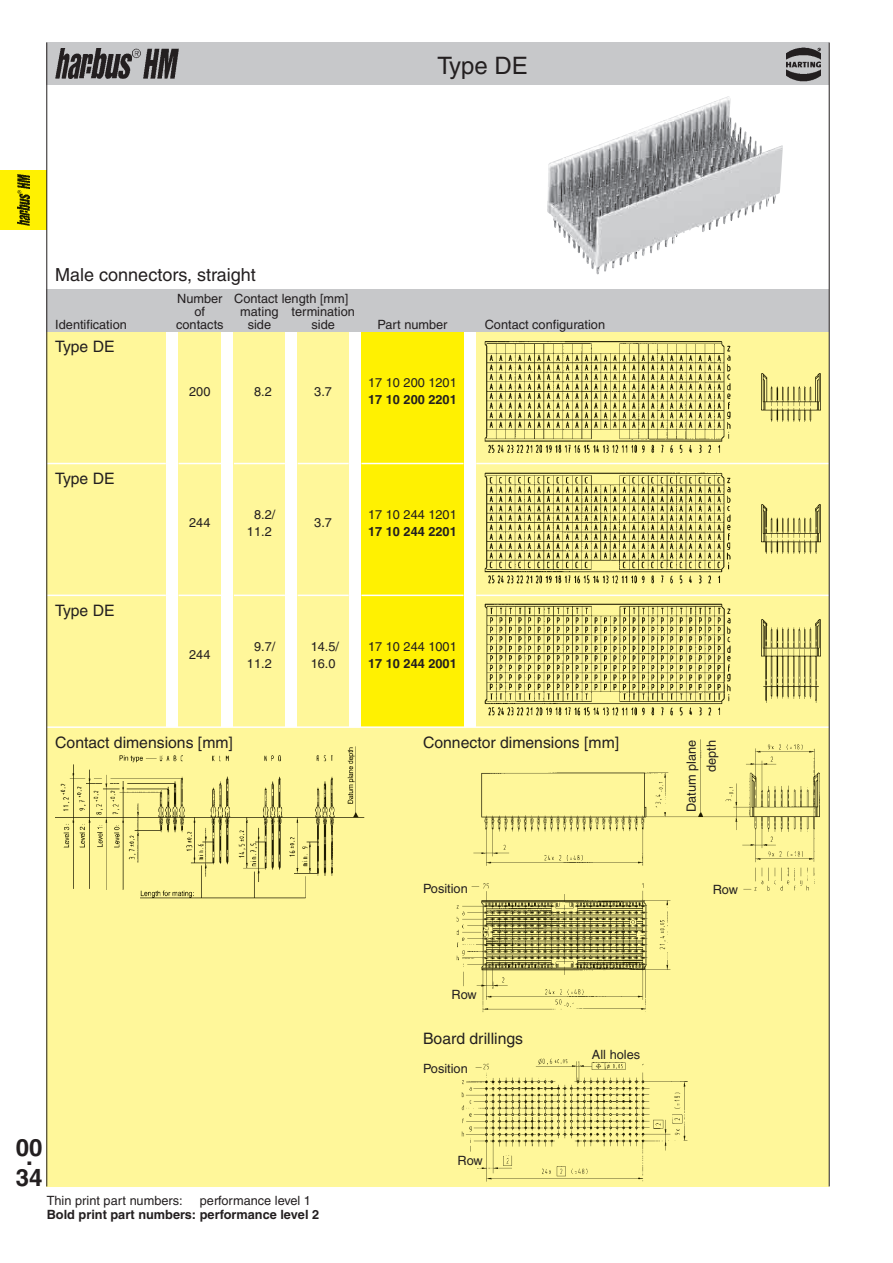
<style>
.page{position:relative;width:893px;height:1263px;background:#fff}
.page>*{position:absolute;margin:0;border:0;box-sizing:border-box;transform-origin:0 0}
.t1{font:24px "Helvetica";color:#231f20}
.t2{font:700 24px/30px "Helvetica";color:#231f20}
.t3{font:18px "Helvetica";color:#231f20}
.t4{font:15.75px "Helvetica";color:#231f20}
.t5{font:12.75px/12.8px "Helvetica";color:#231f20}
.t6{font:700 12.75px "Helvetica";color:#231f20}
.s1{color:#fff79a}
</style>
<div class="page">
<div style="left:0;top:170px;width:47px;height:60px;background:#fff101"></div>
<img style="left:17px;top:174px;width:12px;height:51px">
<div style="left:47px;top:727px;width:782px;height:459px;background:#fff79a"></div>
<div style="left:47px;top:43px;width:782px;height:42px;background:#c7c8ca"></div>
<img style="left:55px;top:49px;width:124px;height:30px">
<img style="left:787px;top:47px;width:33px;height:34px">
<div style="left:47px;top:332px;width:119px;height:395px;background:#fff79a"></div>
<div style="left:179px;top:332px;width:42px;height:395px;background:#fff79a"></div>
<div style="left:234px;top:332px;width:51px;height:395px;background:#fff79a"></div>
<div style="left:298px;top:332px;width:51px;height:395px;background:#fff79a"></div>
<div style="left:361px;top:332px;width:102px;height:395px;background:#fff101"></div>
<div style="left:476px;top:332px;width:353px;height:395px;background:#fff79a"></div>
<img style="left:485px;top:341px;width:246px;height:112px">
<img style="left:761px;top:373px;width:59px;height:49px">
<img style="left:761px;top:505px;width:59px;height:49px">
<img style="left:761px;top:620px;width:59px;height:83px">
<div style="left:47px;top:289px;width:782px;height:43px;background:#c7c8ca"></div>
<hr style="left:47px;top:463px;width:119px;height:1px;background:#fff">
<hr style="left:179px;top:463px;width:42px;height:1px;background:#fff">
<hr style="left:234px;top:463px;width:51px;height:1px;background:#fff">
<hr style="left:298px;top:463px;width:51px;height:1px;background:#fff">
<hr style="left:361px;top:463px;width:102px;height:1px;background:#fff">
<hr style="left:476px;top:463px;width:353px;height:1px;background:#fff">
<hr style="left:47px;top:595px;width:119px;height:1px;background:#fff">
<hr style="left:179px;top:595px;width:42px;height:1px;background:#fff">
<hr style="left:234px;top:595px;width:51px;height:1px;background:#fff">
<hr style="left:298px;top:595px;width:51px;height:1px;background:#fff">
<hr style="left:361px;top:595px;width:102px;height:1px;background:#fff">
<hr style="left:476px;top:595px;width:353px;height:1px;background:#fff">
<hr style="left:47px;top:726px;width:782px;height:2px;background:#fff">
<img style="left:456px;top:740px;width:364px;height:441px">
<hr style="left:829px;top:43px;width:1px;height:1143px;background:#231f20">
<img style="left:547px;top:96px;width:236px;height:179px">
<hr style="left:46px;top:43px;width:1px;height:1143px;background:#231f20">
<img style="left:55px;top:746px;width:310px;height:153px">
<img style="left:485px;top:472px;width:246px;height:112px">
<img style="left:485px;top:604px;width:246px;height:112px">
<h2 class="t3" style="left:55px;top:264px;width:202px">Male connectors, straight</h2>
<h1 class="t1" style="left:437px;top:52px;width:92px">Type DE</h1>
<p class="t5" style="left:195px;top:292px;width:155px;text-indent:-17px">Number Contact length [mm] of</p>
<p class="t5" style="left:240px;top:305px;width:116px">mating termination</p>
<p class="t5" style="left:55px;top:318px;width:73px">Identification</p>
<p class="t5" style="left:176px;top:318px;width:49px">contacts</p>
<p class="t5" style="left:248px;top:318px;width:25px">side</p>
<p class="t5" style="left:311px;top:318px;width:25px">side</p>
<p class="t5" style="left:377px;top:318px;width:72px">Part number</p>
<p class="t5" style="left:485px;top:318px;width:122px">Contact configuration</p>
<p class="t4" style="left:55px;top:338px;width:61px">Type DE</p>
<p class="t5" style="left:189px;top:385px;width:23px">200</p>
<p class="t5" style="left:254px;top:385px;width:19px">8.2</p>
<p class="t5" style="left:314px;top:385px;width:19px">3.7</p>
<p class="t5" style="left:368px;top:376px;width:90px">17 10 200 1201</p>
<p class="t6" style="left:368px;top:392px;width:90px">17 10 200 2201</p>
<p class="t4" style="left:55px;top:470px;width:61px">Type DE</p>
<p class="t4" style="left:55px;top:601px;width:61px">Type DE</p>
<p class="t5" style="left:189px;top:516px;width:23px">244</p>
<p class="t5" style="left:243px;top:508px;width:33px"><span class="s1">/</span> 8.2/</p>
<p class="t5" style="left:368px;top:508px;width:90px">17 10 244 1201</p>
<p class="t5" style="left:314px;top:516px;width:19px">3.7</p>
<p class="t5" style="left:247px;top:525px;width:26px">11.2</p>
<p class="t6" style="left:368px;top:524px;width:90px">17 10 244 2201</p>
<p class="t5" style="left:189px;top:648px;width:23px">244</p>
<p class="t5" style="left:243px;top:640px;width:33px"><span class="s1">/</span> 9.7/</p>
<p class="t5" style="left:307px;top:640px;width:33px"><span class="s1">/</span>14.5/</p>
<p class="t5" style="left:368px;top:640px;width:90px">17 10 244 1001</p>
<p class="t5" style="left:247px;top:657px;width:26px">11.2</p>
<p class="t5" style="left:311px;top:657px;width:26px">16.0</p>
<p class="t6" style="left:368px;top:655px;width:90px">17 10 244 2001</p>
<p class="t4" style="left:55px;top:733px;width:179px">Contact dimensions [mm]</p>
<p class="t4" style="left:423px;top:733px;width:198px">Connector dimensions [mm]</p>
<p class="t5" style="left:681px;top:812px;width:74px;line-height:20px;text-align:right;rotate:-90deg">Datum plane depth</p>
<p class="t5" style="left:423px;top:882px;width:46px">Position</p>
<p class="t5" style="left:713px;top:883px;width:27px">Row</p>
<p class="t5" style="left:451px;top:988px;width:27px">Row</p>
<h1 class="t2" style="left:16px;top:1132px;width:28px">0 0.<br>34</h1>
<p class="t5" style="left:47px;top:1194px;width:137px">Thin print part numbers:</p>
<p class="t5" style="left:200px;top:1194px;width:113px">performance level 1</p>
<p class="t6" style="left:47px;top:1207px;width:274px">Bold print part numbers: performance level 2</p>
<p class="t4" style="left:423px;top:1030px;width:102px">Board drillings</p>
<p class="t5" style="left:423px;top:1062px;width:46px">Position</p>
<p class="t5" style="left:457px;top:1154px;width:27px">Row</p>
<p class="t5" style="left:592px;top:1048px;width:50px">All holes</p>
</div>
